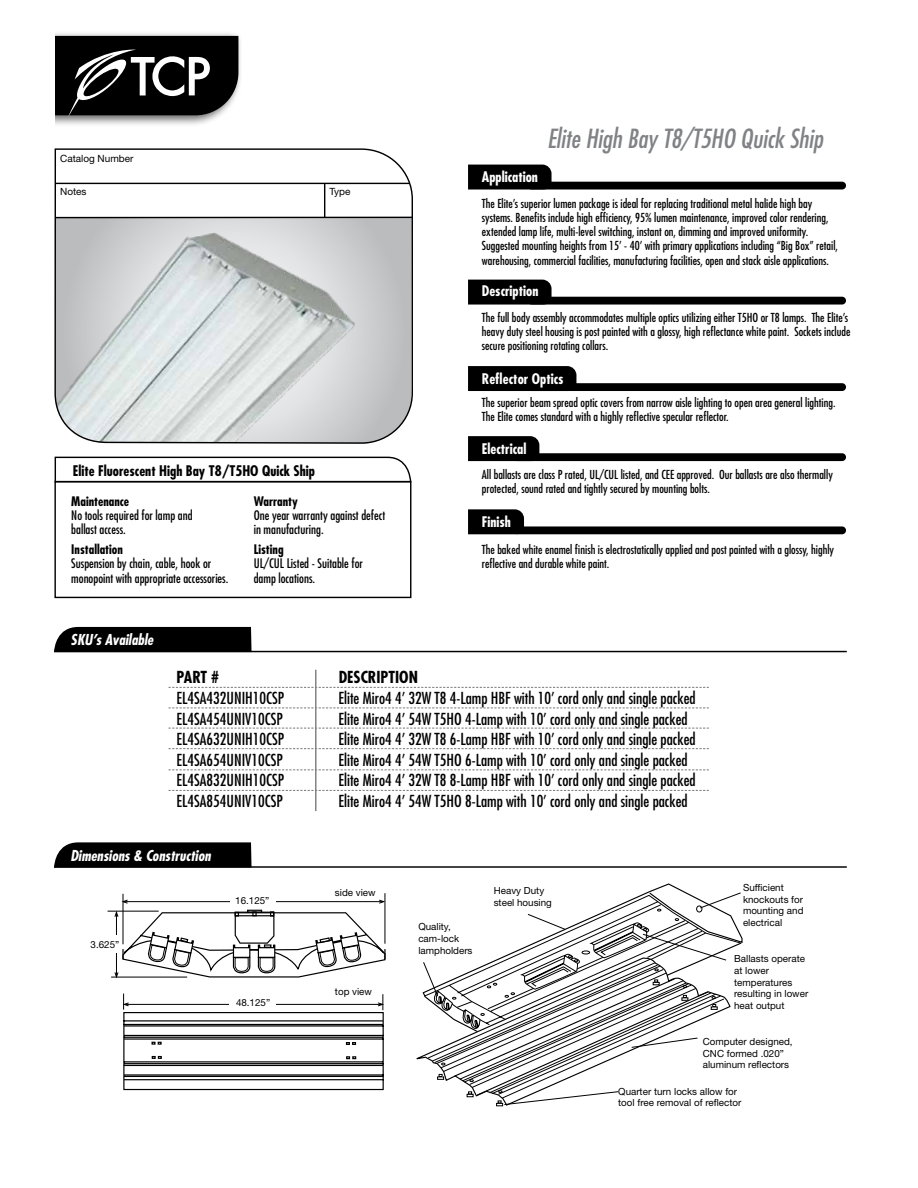
<style>
.page{position:relative;width:918px;height:1188px;background:#fff}
.page>*{position:absolute;margin:0;border:0;box-sizing:border-box;transform-origin:0 0}
.t1{font:italic condensed 25.65px "Futura Std";color:#808285}
.t2{font:condensed 16.2px "Futura Std";color:#000}
.t3{font:700 condensed 16.2px "Futura Std";color:#000}
.t4{font:italic 700 condensed 14.7px "Futura Std";color:#fff}
.t5{font:700 condensed 14.25px "Futura Std";color:#fff}
.t6{font:700 condensed 14.25px "Futura Std";color:#000}
.t7{font:condensed 12.9px/14.2px "Futura Std";color:#000}
.t8{font:700 condensed 12.9px "Futura Std";color:#000}
.t9{font:condensed 12.15px/14.2px "Futura Std";color:#000}
.t10{font:10.05px "Helvetica Neue LT Std";color:#000}
.t11{font:9.75px/11.7px "Helvetica Neue LT Std";color:#000}
</style>
<div class="page">
<svg style="left:54px;top:148px;width:359px;height:296px"></svg>
<div style="left:54px;top:481px;width:357px;height:117px;border:1px solid #000"></div>
<svg style="left:54px;top:456px;width:358px;height:27px"></svg>
<div style="left:468px;top:280px;width:84px;height:25px;background:#000"></div>
<div style="left:528px;top:297px;width:318px;height:8px;background:#000;border-radius:4px"></div>
<div style="left:468px;top:366px;width:108px;height:25px;background:#000"></div>
<div style="left:528px;top:383px;width:318px;height:8px;background:#000;border-radius:4px"></div>
<svg style="left:468px;top:436px;width:71px;height:25px;background:#040404"></svg>
<div style="left:513px;top:453px;width:333px;height:8px;background:#000;border-radius:4px"></div>
<svg style="left:468px;top:509px;width:56px;height:25px"></svg>
<div style="left:513px;top:526px;width:333px;height:8px;background:#000;border-radius:4px"></div>
<svg style="left:468px;top:165px;width:84px;height:25px;background:#080808"></svg>
<div style="left:528px;top:182px;width:318px;height:7px;background:#000;border-radius:4px"></div>
<div style="left:42px;top:31px;width:201px;height:96px;background:#000;opacity:.6"></div>
<svg style="left:54px;top:36px;width:184px;height:81px;background:#2c2c2c"></svg>
<div style="left:14px;top:26px;width:40px;height:108px;background:#fff"></div>
<div style="left:54px;top:627px;width:198px;height:24px;background:#000"></div>
<hr style="left:54px;top:651px;width:793px;height:1px;background:#000">
<svg style="left:54px;top:842px;width:198px;height:24px;background:#0c0c0c"></svg>
<hr style="left:54px;top:866px;width:793px;height:2px;background:#000">
<svg style="left:169px;top:687px;width:540px;height:1px"></svg>
<svg style="left:169px;top:708px;width:540px;height:1px"></svg>
<svg style="left:169px;top:728px;width:540px;height:1px"></svg>
<svg style="left:169px;top:748px;width:540px;height:1px"></svg>
<hr style="left:315px;top:670px;width:2px;height:141px;background:#808285">
<hr style="left:123px;top:894px;width:1px;height:50px;background:#000">
<hr style="left:385px;top:893px;width:1px;height:51px;background:#000">
<svg style="left:114px;top:899px;width:272px;height:80px"></svg>
<hr style="left:108px;top:911px;width:51px;height:1px;background:#000">
<hr style="left:111px;top:977px;width:76px;height:1px;background:#000">
<div style="left:230px;top:889px;width:45px;height:18px;background:#fff"></div>
<div style="left:99px;top:935px;width:20px;height:18px;background:#fff"></div>
<svg style="left:123px;top:994px;width:261px;height:97px"></svg>
<svg style="left:423px;top:892px;width:319px;height:213px"></svg>
<svg style="left:169px;top:770px;width:540px;height:1px"></svg>
<svg style="left:169px;top:790px;width:540px;height:1px"></svg>
<p class="t10" style="left:60px;top:153px;width:75px">Catalog Number</p>
<p class="t10" style="left:60px;top:185px;width:28px">Notes</p>
<p class="t10" style="left:329px;top:185px;width:22px">Type</p>
<p class="t6" style="left:73px;top:462px;width:244px">Elite Fluorescent High Bay T8/T5HO Quick Ship</p>
<p class="t8" style="left:71px;top:493px;width:59px">Maintenance</p>
<p class="t7" style="left:71px;top:508px;width:123px">No tools required for lamp and ballast access.</p>
<p class="t8" style="left:71px;top:541px;width:53px">Installation</p>
<p class="t7" style="left:71px;top:556px;width:159px">Suspension by chain, cable, hook or monopoint with appropriate accessories.</p>
<p class="t4" style="left:71px;top:631px;width:84px">SKU’s Available</p>
<p class="t8" style="left:254px;top:493px;width:46px">Warranty</p>
<p class="t7" style="left:254px;top:508px;width:133px">One year warranty against defect in manufacturing.</p>
<p class="t8" style="left:254px;top:541px;width:31px">Listing</p>
<p class="t7" style="left:254px;top:556px;width:111px">UL/CUL Listed - Suitable for damp locations.</p>
<p class="t5" style="left:482px;top:168px;width:58px">Application</p>
<h1 class="t1" style="left:547px;top:123px;width:277px">Elite High Bay T8/T5HO Quick Ship</h1>
<p class="t9" style="left:482px;top:196px;width:358px">The Elite’s superior lumen package is ideal for replacing traditional metal halide high bay systems. Benefits include high efficiency, 95% lumen maintenance, improved color rendering, extended lamp life, multi-level switching, instant on, dimming and improved uniformity.<br>Suggested mounting heights from 15’ - 40’ with primary applications including “Big Box” retail, warehousing, commercial facilities, manufacturing facilities, open and stack aisle applications.</p>
<p class="t5" style="left:482px;top:282px;width:58px">Description</p>
<p class="t9" style="left:482px;top:310px;width:370px">The full body assembly accommodates multiple optics utilizing either T5HO or T8 lamps. The Elite’s heavy duty steel housing is post painted with a glossy, high reflectance white paint. Sockets include secure positioning rotating collars.</p>
<p class="t5" style="left:482px;top:370px;width:83px">Reflector Optics</p>
<p class="t9" style="left:482px;top:395px;width:355px">The superior beam spread optic covers from narrow aisle lighting to open area general lighting.<br>The Elite comes standard with a highly reflective specular reflector.</p>
<p class="t5" style="left:482px;top:440px;width:46px">Electrical</p>
<p class="t9" style="left:482px;top:467px;width:352px">All ballasts are class P rated, UL/CUL listed, and CEE approved. Our ballasts are also thermally protected, sound rated and tightly secured by mounting bolts.</p>
<p class="t5" style="left:482px;top:513px;width:31px">Finish</p>
<p class="t9" style="left:482px;top:542px;width:354px">The baked white enamel finish is electrostatically applied and post painted with a glossy, highly reflective and durable white paint.</p>
<h2 class="t3" style="left:177px;top:667px;width:44px">PART #</h2>
<h2 class="t3" style="left:339px;top:667px;width:81px">DESCRIPTION</h2>
<h2 class="t2" style="left:177px;top:688px;width:109px">EL4SA432UNIH10CSP</h2>
<h2 class="t2" style="left:339px;top:688px;width:359px">Elite Miro4 4’ 32W T8 4-Lamp HBF with 10’ cord only and single packed</h2>
<h2 class="t2" style="left:177px;top:709px;width:108px">EL4SA454UNIV10CSP</h2>
<h2 class="t2" style="left:339px;top:709px;width:351px">Elite Miro4 4’ 54W T5HO 4-Lamp with 10’ cord only and single packed</h2>
<h2 class="t2" style="left:177px;top:729px;width:109px">EL4SA632UNIH10CSP</h2>
<h2 class="t2" style="left:339px;top:729px;width:359px">Elite Miro4 4’ 32W T8 6-Lamp HBF with 10’ cord only and single packed</h2>
<h2 class="t2" style="left:177px;top:750px;width:108px">EL4SA654UNIV10CSP</h2>
<h2 class="t2" style="left:339px;top:750px;width:351px">Elite Miro4 4’ 54W T5HO 6-Lamp with 10’ cord only and single packed</h2>
<h2 class="t2" style="left:177px;top:771px;width:109px">EL4SA832UNIH10CSP</h2>
<h2 class="t2" style="left:339px;top:771px;width:359px">Elite Miro4 4’ 32W T8 8-Lamp HBF with 10’ cord only and single packed</h2>
<h2 class="t2" style="left:177px;top:791px;width:108px">EL4SA854UNIV10CSP</h2>
<h2 class="t2" style="left:339px;top:791px;width:351px">Elite Miro4 4’ 54W T5HO 8-Lamp with 10’ cord only and single packed</h2>
<p class="t4" style="left:71px;top:846px;width:142px">Dimensions &amp; Construction</p>
<p class="t11" style="left:91px;top:939px;width:30px">3.625”</p>
<p class="t11" style="left:235px;top:894px;width:36px">16.125”</p>
<p class="t11" style="left:236px;top:997px;width:36px">48.125”</p>
<p class="t11" style="left:335px;top:886px;width:42px">side view</p>
<p class="t11" style="left:335px;top:986px;width:39px">top view</p>
<p class="t11" style="left:418px;top:921px;width:56px">Quality, cam-lock lampholders</p>
<p class="t11" style="left:494px;top:885px;width:60px">Heavy Duty steel housing</p>
<p class="t11" style="left:743px;top:881px;width:62px">Sufficient knockouts for mounting and electrical</p>
<p class="t11" style="left:734px;top:953px;width:76px">Ballasts operate at lower temperatures resulting in lower heat output</p>
<p class="t11" style="left:703px;top:1035px;width:91px">Computer designed,<br>CNC formed .020” aluminum reflectors</p>
<p class="t11" style="left:618px;top:1085px;width:125px">Quarter turn locks allow for tool free removal of reflector</p>
</div>
